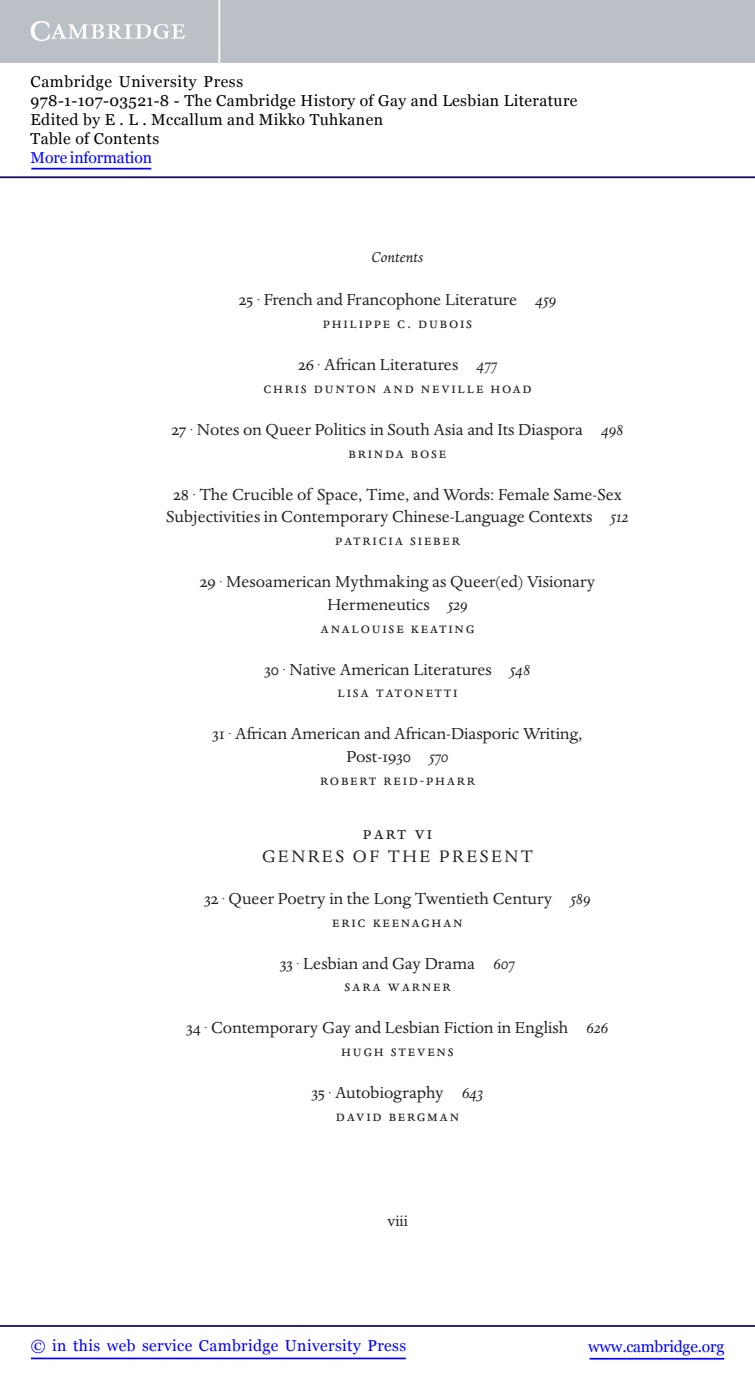
<style>
.page{position:relative;width:755px;height:1385px;background:#fff}
.page>*{position:absolute;margin:0;border:0;box-sizing:border-box;transform-origin:0 0}
.t1{font:21px "Dante MT Std";letter-spacing:.1em;color:#231f20}
.t2{font:19.25px "Dante MT Std";color:#231f20}
.t3{font:18.38px/22.8px "Dante MT Std";color:#231f20;text-align:center}
.t4{font:18.38px "Dante MT Std";letter-spacing:.045em;color:#231f20}
.t5{font:17.5px "Dante MT Std";letter-spacing:.1em;color:#231f20}
.t6{font:italic 16.62px "Dante MT Std";color:#231f20}
.t7{font:15.75px/18.9px "Georgia";letter-spacing:.025em;color:#000}
.t8{font:15.75px "Georgia";letter-spacing:.025em;color:#00f}
.t9{font:15.75px "Georgia";letter-spacing:-.015em;color:#00f}
.t10{font:15.75px "Georgia";letter-spacing:-.01em;color:#00f}
.s1{font-style:italic}
</style>
<div class="page">
<hr style="left:589px;top:1358px;width:134px;height:1px;background:#00f">
<hr style="left:0;top:1325px;width:754px;height:2px;background:#150666">
<hr style="left:31px;top:1357px;width:374px;height:2px;background:#00f">
<div style="left:0;top:0;width:754px;height:63px;background:#bac0c6"></div>
<svg style="left:31px;top:21px;width:154px;height:20px"></svg>
<hr style="left:218px;top:0;width:2px;height:63px;background:#fff">
<hr style="left:0;top:176px;width:754px;height:2px;background:#150666">
<hr style="left:31px;top:168px;width:120px;height:1px;background:#00f">
<p class="t7" style="left:31px;top:73px;width:548px">Cambridge University Press<br>978-1-107-03521-8 - The Cambridge History of Gay and Lesbian Literature Edited by E . L . Mccallum and Mikko Tuhkanen<br>Table of Contents</p>
<p class="t10" style="left:31px;top:148px;width:123px">More information</p>
<p class="t6" style="left:371px;top:251px;width:53px">Contents</p>
<p class="t3" style="left:238px;top:290px;width:319px">25 . French and Francophone Literature <span class="s1">459</span></p>
<p class="t5" style="left:322px;top:316px;width:151px">Philippe C. Dubois</p>
<p class="t3" style="left:298px;top:355px;width:200px">26 . African Literatures <span class="s1">477</span></p>
<p class="t5" style="left:263px;top:381px;width:269px">Chris Dunton and Neville Hoad</p>
<p class="t3" style="left:171px;top:419px;width:453px">27 . Notes on Queer Politics in South Asia and Its Diaspora <span class="s1">498</span></p>
<p class="t5" style="left:348px;top:446px;width:99px">Brinda Bose</p>
<p class="t3" style="left:166px;top:484px;width:464px">28 . The Crucible of Space, Time, and Words: Female Same-Sex<br>Subjectivities in Contemporary Chinese-Language Contexts <span class="s1">512</span></p>
<p class="t5" style="left:335px;top:533px;width:126px">Patricia Sieber</p>
<p class="t3" style="left:199px;top:572px;width:396px">29 . Mesoamerican Mythmaking as Queer(ed) Visionary<br>Hermeneutics <span class="s1">529</span></p>
<p class="t5" style="left:320px;top:621px;width:155px">AnaLouise Keating</p>
<p class="t3" style="left:264px;top:659px;width:267px">30 . Native American Literatures <span class="s1">548</span></p>
<p class="t5" style="left:337px;top:686px;width:121px">Lisa Tatonetti</p>
<p class="t3" style="left:212px;top:724px;width:371px">31 . African American and African-Diasporic Writing,<br>Post-1930 <span class="s1">570</span></p>
<p class="t5" style="left:320px;top:773px;width:156px">Robert Reid-Pharr</p>
<p class="t1" style="left:362px;top:825px;width:71px">Part vi</p>
<p class="t2" style="left:262px;top:849px;width:272px">GENR ES OF THE PR ESENT</p>
<p class="t3" style="left:204px;top:888px;width:387px">32 . Queer Poetry in the Long Twentieth Century <span class="s1">589</span></p>
<p class="t5" style="left:332px;top:915px;width:132px">Eric Keenaghan</p>
<p class="t3" style="left:280px;top:953px;width:236px">33 . Lesbian and Gay Drama <span class="s1">607</span></p>
<p class="t5" style="left:344px;top:980px;width:108px">Sara Warner</p>
<p class="t3" style="left:186px;top:1018px;width:423px">34 . Contemporary Gay and Lesbian Fiction in English <span class="s1">626</span></p>
<p class="t5" style="left:341px;top:1044px;width:114px">Hugh Stevens</p>
<p class="t4" style="left:311px;top:1086px;width:173px">35 . Autobiography <span class="s1">643</span></p>
<p class="t5" style="left:335px;top:1109px;width:125px">David Bergman</p>
<p class="t5" style="left:387px;top:1214px;width:22px">viii</p>
<p class="t8" style="left:31px;top:1336px;width:376px">© in this web service Cambridge University Press</p>
<p class="t9" style="left:587px;top:1336px;width:137px">www.cambridge.org</p>
</div>
